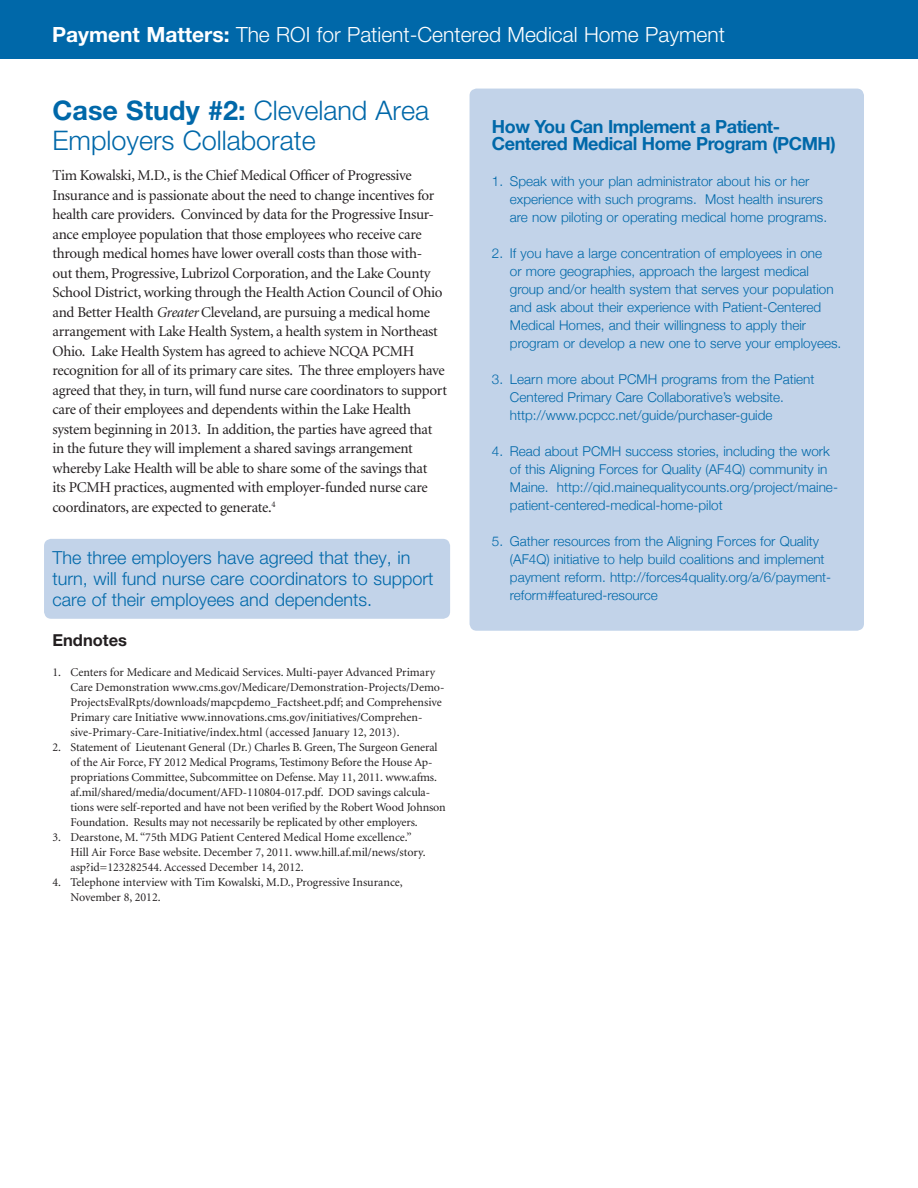
<style>
.page{position:relative;width:918px;height:1188px;background:#fff}
.page>*{position:absolute;margin:0;border:0;box-sizing:border-box;transform-origin:0 0}
.t1{font:300 27px/30px "Helvetica Neue LT Std";color:#0068a9}
.t2{font:300 21px "Helvetica Neue LT Std";color:#fff}
.t3{font:300 18px/21px "Helvetica Neue LT Std";color:#0068a9}
.t4{font:700 18px/16.5px "Helvetica Neue";letter-spacing:-.025em;color:#0068a9}
.t5{font:700 16.5px "Helvetica Neue LT Std";color:#231f20}
.NEW_body{font:15px/19.5px "Minion";letter-spacing:-.02em;color:#231f20}
.t6{font:300 13.5px/18px "Helvetica Neue";color:#0068a9}
.t7{font:12px/15px "Minion";letter-spacing:-.005em;color:#231f20}
.s1{font-weight:700}
.s2{font-style:italic}
</style>
<div class="page">
<div style="left:0;top:0;width:918px;height:59px;background:#0068a9"></div>
<div style="left:44px;top:539px;width:406px;height:80px;background:#c2d3e9;border-radius:7px"></div>
<div style="left:470px;top:89px;width:394px;height:542px;background:#c2d3e9;border-radius:7px"></div>
<h2 class="t2" style="left:52px;top:22px;width:674px"><span class="s1">Payment Matters:</span> The ROI for Patient-Centered Medical Home Payment</h2>
<p class="t1" style="left:52px;top:95px;width:378px"><span class="s1">Case Study #2:</span> Cleveland Area<br>Employers Collaborate</p>
<p class="NEW_body" style="left:52px;top:166px;width:396px">Tim Kowalski, M.D., is the Chief Medical Officer of Progressive Insurance and is passionate about the need to change incentives for health care providers. Convinced by data for the Progressive Insur&shy;ance employee population that those employees who receive care through medical homes have lower overall costs than those with-<br>out them, Progressive, Lubrizol Corporation, and the Lake County School District, working through the Health Action Council of Ohio and Better Health <span class="s2">Greater</span> Cleveland, are pursuing a medical home arrangement with Lake Health System, a health system in Northeast Ohio. Lake Health System has agreed to achieve NCQA PCMH recognition for all of its primary care sites. The three employers have agreed that they, in turn, will fund nurse care coordinators to support care of their employees and dependents within the Lake Health system beginning in 2013. In addition, the parties have agreed that in the future they will implement a shared savings arrangement whereby Lake Health will be able to share some of the savings that<br>its PCMH practices, augmented with employer-funded nurse care coordinators, are expected to generate.<sup>4</sup></p>
<p class="t3" style="left:52px;top:547px;width:382px">The three employers have agreed that they, in turn, will fund nurse care coordinators to support care of their employees and dependents.</p>
<p class="t5" style="left:52px;top:630px;width:76px">Endnotes</p>
<p class="t7" style="left:70px;top:665px;width:376px;text-indent:-18px">1. Centers for Medicare and Medicaid Services. Multi-payer Advanced Primary Care Demonstration www.cms.gov/Medicare/Demonstration-Projects/Demo-ProjectsEvalRpts/downloads/mapcpdemo_Factsheet.pdf; and Comprehensive Primary care Initiative www.innovations.cms.gov/initiatives/Comprehen&shy;sive-Primary-Care-Initiative/index.html (accessed January 12, 2013).</p>
<p class="t7" style="left:70px;top:740px;width:377px;text-indent:-18px">2. Statement of Lieutenant General (Dr.) Charles B. Green, The Surgeon General of the Air Force, FY 2012 Medical Programs, Testimony Before the House Ap&shy;propriations Committee, Subcommittee on Defense. May 11, 2011. www.afms. af.mil/shared/media/document/AFD-110804-017.pdf. DOD savings calcula&shy;tions were self-reported and have not been verified by the Robert Wood Johnson Foundation. Results may not necessarily be replicated by other employers.</p>
<p class="t7" style="left:70px;top:830px;width:357px;text-indent:-18px">3. Dearstone, M. “75th MDG Patient Centered Medical Home excellence.”<br>Hill Air Force Base website. December 7, 2011. www.hill.af.mil/news/story. asp?id=123282544. Accessed December 14, 2012.</p>
<p class="t7" style="left:70px;top:875px;width:334px;text-indent:-18px">4. Telephone interview with Tim Kowalski, M.D., Progressive Insurance,<br>November 8, 2012.</p>
<p class="t4" style="left:492px;top:118px;width:345px">How You Can Implement a Patient-<br>Centered Medical Home Program (PCMH)</p>
<p class="t6" style="left:510px;top:171px;width:319px;text-indent:-18px">1. Speak with your plan administrator about his or her experience with such programs. Most health insurers are now piloting or operating medical home programs.</p>
<p class="t6" style="left:510px;top:243px;width:333px;text-indent:-18px">2. If you have a large concentration of employees in one<br>or more geographies, approach the largest medical group and/or health system that serves your population and ask about their experience with Patient-Centered Medical Homes, and their willingness to apply their program or develop a new one to serve your employees.</p>
<p class="t6" style="left:510px;top:369px;width:306px;text-indent:-18px">3. Learn more about PCMH programs from the Patient<br>Centered Primary Care Collaborative’s website. http://www.pcpcc.net/guide/purchaser-guide</p>
<p class="t6" style="left:510px;top:441px;width:321px;text-indent:-18px">4. Read about PCMH success stories, including the work of this Aligning Forces for Quality (AF4Q) community in<br>Maine.</p>
<p class="t6" style="left:510px;top:477px;width:330px;text-indent:47px">http://qid.mainequalitycounts.org/project/maine&shy;patient-centered-medical-home-pilot</p>
<p class="t6" style="left:510px;top:531px;width:323px;text-indent:-18px">5. Gather resources from the Aligning Forces for Quality (AF4Q) initiative to help build coalitions and implement payment reform. http://forces4quality.org/a/6/payment&shy;reform#featured-resource</p>
</div>
